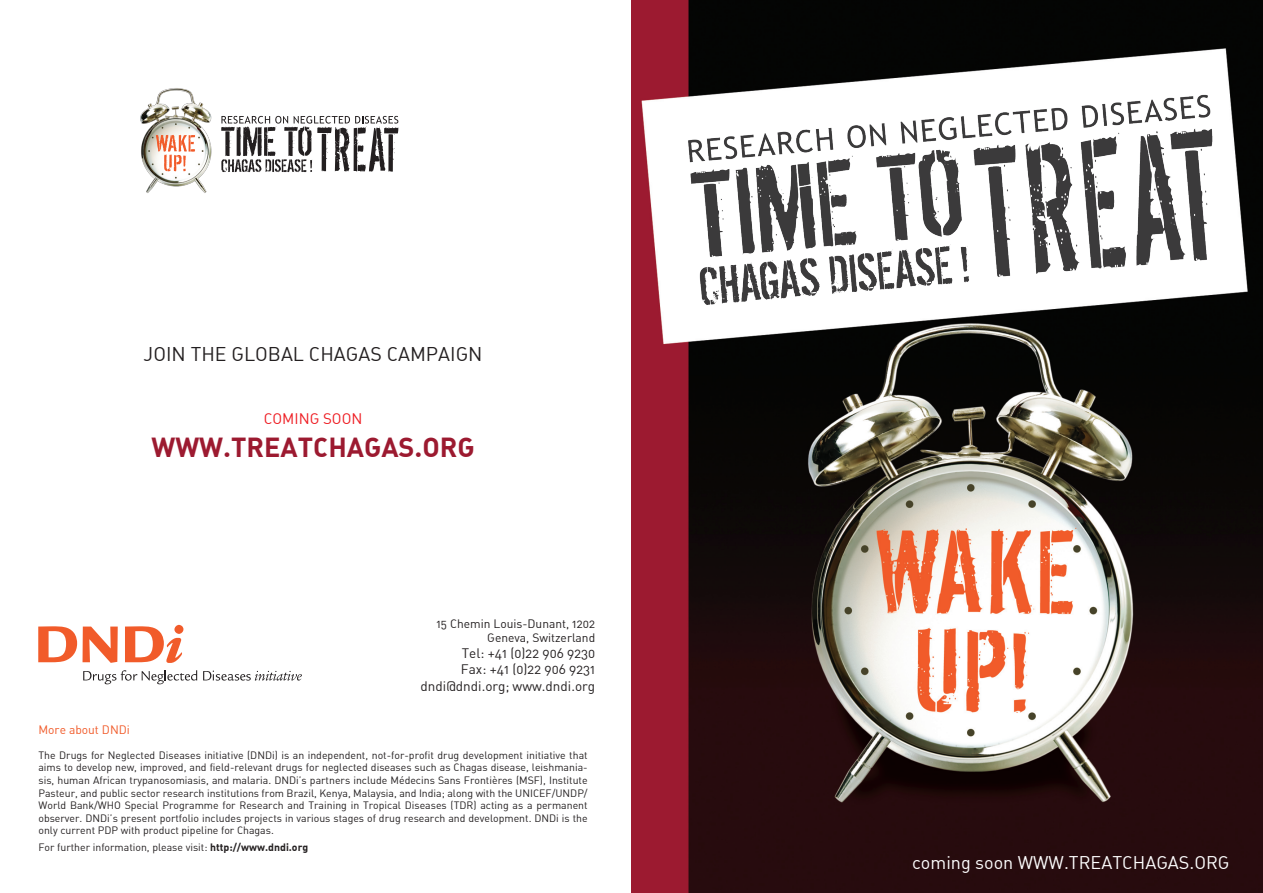
<style>
.page{position:relative;width:1263px;height:893px;background:#fff}
.page>*{position:absolute;margin:0;border:0;box-sizing:border-box;transform-origin:0 0}
.t1{font:700 27px "DIN Alternate";color:#9c1a30}
.t2{font:19.5px "DIN Alternate";color:#231f20}
.t3{font:18px "DIN Alternate";color:#fff}
.t4{font:15px "DIN Alternate";color:#ee1d23}
.t5{font:13.5px/16.2px "DIN Alternate";color:#231f20;text-align:right}
.t6{font:12px/14.4px "DIN Alternate";color:#231f20;text-align:right}
.t7{font:12px "DIN Alternate";color:#f15b2a}
.t8{font:10.5px/12.6px "DIN Alternate";color:#231f20;text-align:justify}
.s1{font-weight:700}
</style>
<div class="page">
<img style="left:631px;top:373px;width:632px;height:520px">
<svg style="left:38px;top:626px;width:39px;height:36px"></svg>
<svg style="left:83px;top:627px;width:35px;height:36px"></svg>
<svg style="left:125px;top:625px;width:58px;height:38px"></svg>
<svg style="left:83px;top:670px;width:114px;height:14px"></svg>
<svg style="left:203px;top:670px;width:99px;height:11px"></svg>
<img style="left:140px;top:88px;width:72px;height:105px">
<svg style="left:156px;top:135px;width:40px;height:36px"></svg>
<svg style="left:221px;top:116px;width:177px;height:56px"></svg>
<img style="left:631px;top:0;width:632px;height:373px">
<h2 class="t2" style="left:144px;top:342px;width:340px">JOIN THE GLOBAL CHAGAS CAMPAIGN</h2>
<h3 class="t4" style="left:264px;top:409px;width:100px">COMING SOON</h3>
<h1 class="t1" style="left:151px;top:429px;width:325px">WWW.TREATCHAGAS.ORG</h1>
<p class="t6" style="left:436px;top:616px;width:160px">15 Chemin Louis-Dunant, 1202<br>Geneva, Switzerland</p>
<p class="t5" style="left:421px;top:645px;width:176px">Tel: +41 (0)22 906 9230<br>Fax: +41 (0)22 906 9231 dndi@dndi.org; www.dndi.org</p>
<p class="t7" style="left:38px;top:722px;width:93px">More about DNDi</p>
<p class="t8" style="left:38px;top:748px;width:551px">The Drugs for Neglected Diseases initiative (DNDi) is an independent, not-for-profit drug development initiative that aims to develop new, improved, and field-relevant drugs for neglected diseases such as Chagas disease, leishmania&shy;sis, human African trypanosomiasis, and malaria. DNDi’s partners include Médecins Sans Frontières (MSF), Institute Pasteur, and public sector research institutions from Brazil, Kenya, Malaysia, and India; along with the UNICEF/UNDP/ World Bank/WHO Special Programme for Research and Training in Tropical Diseases (TDR) acting as a permanent observer. DNDi’s present portfolio includes projects in various stages of drug research and development. DNDi is the only current PDP with product pipeline for Chagas.</p>
<p class="t8" style="left:38px;top:840px;width:271px">For further information, please visit: <span class="s1">http://www.dndi.org</span></p>
<h3 class="t3" style="left:912px;top:851px;width:319px">coming soon WWW.TREATCHAGAS.ORG</h3>
</div>
